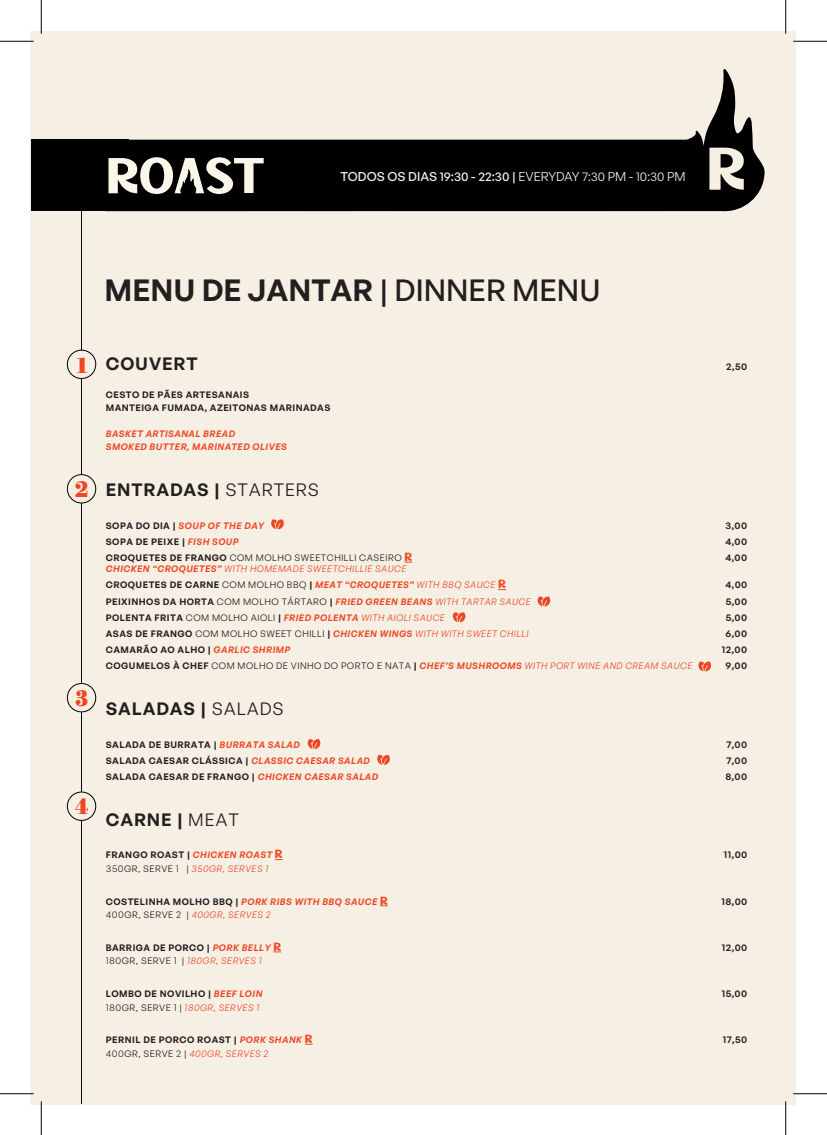
<style>
.page{position:relative;width:827px;height:1135px;background:#fff}
.page>*{position:absolute;margin:0;border:0;box-sizing:border-box;transform-origin:0 0}
.t1{font:600 30px "General Sans";color:#231f20}
.t2{font:700 23.38px "Bodoni URW";color:#ee4623}
.t3{font:600 17.5px "General Sans";letter-spacing:.05em;color:#231f20}
.t4{font:500 12.5px "General Sans";letter-spacing:-.005em;color:#f6efe4}
.t5{font:600 9.12px/12.4px "General Sans";letter-spacing:.05em;color:#231f20}
.t6{font:9.12px "General Sans";letter-spacing:.05em;color:#231f20}
.t7{font:italic 9.12px/16.2px "General Sans";letter-spacing:.05em;color:#ee4623}
.t8{font:italic 600 9.12px/13.5px "General Sans";letter-spacing:.05em;color:#ee4623}
.s1{font-weight:400}
.s2{font-weight:500}
.s3{font-style:normal;color:#231f20}
.s4{font-style:italic;color:#ee4623}
.s5{font-weight:600}
.s6{font-family:"Decary Sans Bold PERSONALUSE";font-size:11.88px;color:#ef4923}
.s7{font-weight:600;font-style:normal;color:#231f20}
.s8{font-family:"Decary Sans Bold PERSONALUSE";font-style:normal;font-size:11.88px;color:#ef4923}
.s9{font-weight:400;font-style:italic;color:#ee4623}
.s10{font-weight:600;font-style:italic;color:#ee4623}
.s11{font-family:"Decary Sans Bold PERSONALUSE";font-weight:400;font-size:11.88px;color:#ef4923}
.s12{font-family:"Decary Sans Bold PERSONALUSE";font-weight:400;font-style:normal;font-size:11.88px;color:#ef4923}
</style>
<div class="page">
<div style="left:31px;top:31px;width:765px;height:1073px;background:#f6efe4"></div>
<hr style="left:81px;top:200px;width:1px;height:904px;background:#000">
<svg style="left:106px;top:69px;width:658px;height:143px"></svg>
<svg style="left:709px;top:148px;width:34px;height:42px"></svg>
<div style="left:31px;top:140px;width:97px;height:71px;background:#000"></div>
<svg style="left:108px;top:140px;width:585px;height:63px;background:#131312"></svg>
<div style="left:67px;top:683px;width:29px;height:29px;background:#f6efe4;border-radius:50%"></div>
<div style="left:67px;top:683px;width:29px;height:29px;border:1px solid #000;border-radius:50%"></div>
<div style="left:67px;top:792px;width:29px;height:28px;background:#f6efe4;border-radius:50%"></div>
<div style="left:67px;top:792px;width:29px;height:29px;border:1px solid #000;border-radius:50%"></div>
<div style="left:67px;top:350px;width:29px;height:28px;background:#f6efe4;border-radius:50%"></div>
<div style="left:67px;top:350px;width:29px;height:29px;border:1px solid #000;border-radius:50%"></div>
<div style="left:67px;top:475px;width:29px;height:28px;background:#f6efe4;border-radius:50%"></div>
<div style="left:67px;top:474px;width:29px;height:29px;border:1px solid #000;border-radius:50%"></div>
<svg style="left:307px;top:739px;width:14px;height:10px"></svg>
<svg style="left:377px;top:755px;width:13px;height:10px"></svg>
<svg style="left:452px;top:612px;width:14px;height:10px"></svg>
<svg style="left:271px;top:519px;width:13px;height:10px"></svg>
<svg style="left:537px;top:596px;width:14px;height:10px"></svg>
<svg style="left:698px;top:661px;width:14px;height:10px"></svg>
<hr style="left:0;top:40px;width:34px;height:2px;background:#fff">
<hr style="left:793px;top:40px;width:34px;height:2px;background:#fff">
<hr style="left:40px;top:0;width:2px;height:34px;background:#fff">
<hr style="left:40px;top:1101px;width:2px;height:34px;background:#fff">
<hr style="left:0;top:41px;width:34px;height:1px;background:#000">
<hr style="left:793px;top:41px;width:34px;height:1px;background:#000">
<hr style="left:0;top:1093px;width:34px;height:1px;background:#000">
<hr style="left:793px;top:1093px;width:34px;height:1px;background:#000">
<hr style="left:41px;top:0;width:1px;height:34px;background:#000">
<hr style="left:41px;top:1101px;width:1px;height:34px;background:#000">
<hr style="left:785px;top:0;width:1px;height:34px;background:#000">
<hr style="left:785px;top:1101px;width:1px;height:34px;background:#000">
<h3 class="t4" style="left:340px;top:169px;width:346px">TODOS OS DIAS 19:30 - 22:30 | <span class="s1">EVERYDAY 7:30 PM - 10:30 PM</span></h3>
<h1 class="t1" style="left:105px;top:271px;width:497px">MENU DE JANTAR <span class="s2">| DINNER MENU</span></h1>
<h2 class="t2" style="left:75px;top:351px;width:15px">1</h2>
<h2 class="t2" style="left:75px;top:475px;width:15px">2</h2>
<h2 class="t2" style="left:75px;top:685px;width:15px">3</h2>
<h2 class="t2" style="left:75px;top:792px;width:15px">4</h2>
<h3 class="t3" style="left:106px;top:352px;width:93px">COUVERT</h3>
<p class="t5" style="left:726px;top:360px;width:22px">2,50</p>
<p class="t5" style="left:106px;top:389px;width:226px">CESTO DE PÃES ARTESANAIS<br>MANTEIGA FUMADA, AZEITONAS MARINADAS</p>
<p class="t8" style="left:106px;top:426px;width:183px">BASKET ARTISANAL BREAD<br>SMOKED BUTTER, MARINATED OLIVES</p>
<h3 class="t3" style="left:106px;top:479px;width:215px">ENTRADAS | <span class="s1">STARTERS</span></h3>
<p class="t8" style="left:106px;top:518px;width:160px"><span class="s3">SOPA DO DIA |</span> SOUP OF THE DAY</p>
<p class="t5" style="left:725px;top:519px;width:23px">3,00</p>
<p class="t5" style="left:106px;top:535px;width:134px">SOPA DE PEIXE | <span class="s4">FISH SOUP</span></p>
<p class="t5" style="left:725px;top:535px;width:23px">4,00</p>
<p class="t6" style="left:106px;top:552px;width:307px"><span class="s5">CROQUETES DE FRANGO</span> COM MOLHO SWEETCHILLI CASEIRO <span class="s6">R</span></p>
<p class="t5" style="left:725px;top:551px;width:23px">4,00</p>
<p class="t7" style="left:106px;top:560px;width:401px"><span class="s5">CHICKEN “CROQUETES”</span> WITH HOMEMADE SWEETCHILLIE SAUCE<br><span class="s7">CROQUETES DE CARNE</span> <span class="s3">COM MOLHO BBQ</span> <span class="s7">|</span> <span class="s5">MEAT “CROQUETES”</span> WITH BBQ SAUCE <span class="s8">R</span></p>
<p class="t5" style="left:725px;top:579px;width:23px">4,00</p>
<p class="t5" style="left:106px;top:595px;width:426px">PEIXINHOS DA HORTA <span class="s1">COM MOLHO TÁRTARO</span> | <span class="s4">FRIED GREEN BEANS</span> <span class="s9">WITH TARTAR SAUCE</span></p>
<p class="t5" style="left:725px;top:595px;width:23px">5,00</p>
<p class="t7" style="left:106px;top:609px;width:340px"><span class="s7">POLENTA FRITA</span> <span class="s3">COM MOLHO AIOLI</span> <span class="s7">|</span> <span class="s5">FRIED POLENTA</span> WITH AIOLI SAUCE</p>
<p class="t5" style="left:725px;top:611px;width:23px">5,00</p>
<p class="t6" style="left:106px;top:628px;width:424px"><span class="s5">ASAS DE FRANGO</span> COM MOLHO SWEET CHILLI <span class="s5">|</span> <span class="s10">CHICKEN WINGS</span> <span class="s4">WITH WITH SWEET CHILLI</span></p>
<p class="t5" style="left:725px;top:627px;width:23px">6,00</p>
<p class="t5" style="left:106px;top:643px;width:186px">CAMARÃO AO ALHO | <span class="s4">GARLIC SHRIMP</span></p>
<p class="t5" style="left:722px;top:643px;width:27px">12,00</p>
<p class="t6" style="left:106px;top:660px;width:588px"><span class="s5">COGUMELOS À CHEF</span> COM MOLHO DE VINHO DO PORTO E NATA <span class="s5">|</span> <span class="s10">CHEF’S MUSHROOMS</span> <span class="s4">WITH PORT WINE AND CREAM SAUCE</span></p>
<p class="t5" style="left:725px;top:660px;width:23px">9,00</p>
<h3 class="t3" style="left:106px;top:698px;width:179px">SALADAS | <span class="s1">SALADS</span></h3>
<p class="t5" style="left:106px;top:738px;width:195px">SALADA DE BURRATA | <span class="s4">BURRATA SALAD</span></p>
<p class="t5" style="left:726px;top:738px;width:22px">7,00</p>
<p class="t5" style="left:106px;top:754px;width:266px">SALADA CAESAR CLÁSSICA | <span class="s4">CLASSIC CAESAR SALAD</span></p>
<p class="t5" style="left:726px;top:754px;width:22px">7,00</p>
<p class="t5" style="left:106px;top:770px;width:274px">SALADA CAESAR DE FRANGO | <span class="s4">CHICKEN CAESAR SALAD</span></p>
<p class="t5" style="left:725px;top:770px;width:23px">8,00</p>
<h3 class="t3" style="left:106px;top:808px;width:135px">CARNE | <span class="s1">MEAT</span></h3>
<p class="t5" style="left:106px;top:849px;width:178px">FRANGO ROAST | <span class="s4">CHICKEN ROAST</span> <span class="s11">R</span></p>
<p class="t5" style="left:724px;top:849px;width:25px">11,00</p>
<p class="t6" style="left:106px;top:863px;width:164px">350GR, SERVE 1 | <span class="s4">350GR, SERVES 1</span></p>
<p class="t8" style="left:106px;top:894px;width:283px"><span class="s3">COSTELINHA MOLHO BBQ |</span> PORK RIBS WITH BBQ SAUCE <span class="s12">R</span></p>
<p class="t5" style="left:721px;top:895px;width:27px">18,00</p>
<p class="t6" style="left:106px;top:909px;width:166px">400GR, SERVE 2 | <span class="s4">400GR, SERVES 2</span></p>
<p class="t5" style="left:106px;top:941px;width:177px">BARRIGA DE PORCO | <span class="s4">PORK BELLY</span> <span class="s11">R</span></p>
<p class="t5" style="left:722px;top:941px;width:27px">12,00</p>
<p class="t6" style="left:106px;top:955px;width:157px">180GR, SERVE 1 | <span class="s4">180GR, SERVES 1</span></p>
<p class="t5" style="left:106px;top:987px;width:158px">LOMBO DE NOVILHO | <span class="s4">BEEF LOIN</span></p>
<p class="t5" style="left:721px;top:987px;width:27px">15,00</p>
<p class="t6" style="left:106px;top:1002px;width:155px">180GR, SERVE 1 | <span class="s4">180GR, SERVES 1</span></p>
<p class="t5" style="left:106px;top:1033px;width:208px">PERNIL DE PORCO ROAST | <span class="s4">PORK SHANK</span> <span class="s11">R</span></p>
<p class="t5" style="left:723px;top:1033px;width:26px">17,50</p>
<p class="t6" style="left:106px;top:1048px;width:164px">400GR, SERVE 2 | <span class="s4">400GR, SERVES 2</span></p>
</div>
